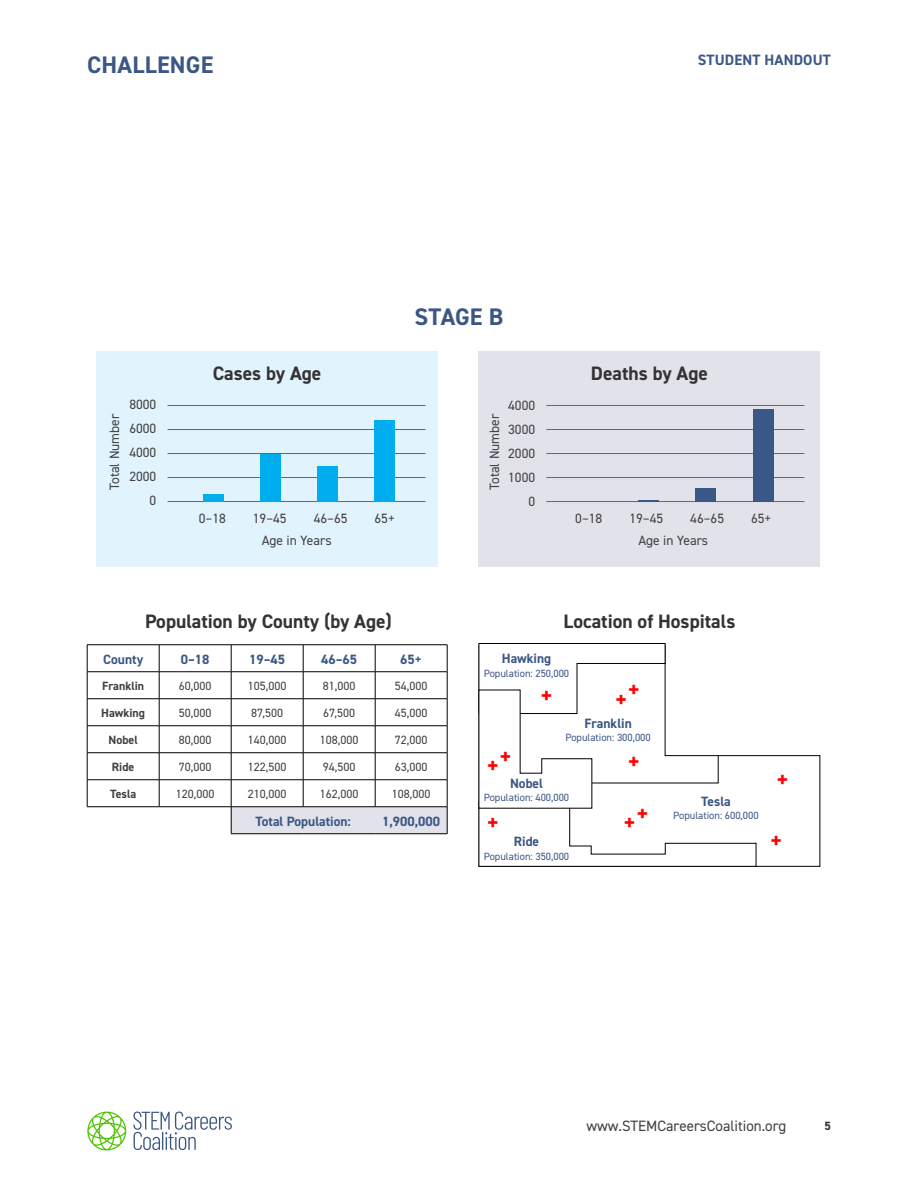
<style>
.page{position:relative;width:918px;height:1188px;background:#fff}
.page>*{position:absolute;margin:0;border:0;box-sizing:border-box;transform-origin:0 0}
.t1{font:700 24px "DIN2014";letter-spacing:.01em;color:#3b5785}
.t2{font:700 24px "DIN2014";color:#f00}
.t3{font:700 19.5px "DIN2014";color:#343333}
.t4{font:15px "DIN2014";color:#414042}
.t5{font:700 15px "DIN2014";letter-spacing:.01em;color:#3b5785}
.t6{font:13.5px/24px "DIN2014";color:#414042;text-align:right}
.t7{font:700 13.5px "DIN2014";color:#3b5785}
.t8{font:12px "DIN2014";color:#414042}
.t9{font:700 12px "DIN2014";color:#414042}
.t10{font:700 12px "DIN2014";color:#343333}
.t11{font:10.5px "DIN2014";color:#3b5785}
</style>
<div class="page">
<svg style="left:87px;top:1112px;width:39px;height:38px"></svg>
<svg style="left:133px;top:1112px;width:50px;height:18px"></svg>
<div style="left:96px;top:351px;width:342px;height:216px;background:#e1f4fd"></div>
<div style="left:478px;top:351px;width:342px;height:216px;background:#e2e2ea"></div>
<hr style="left:87px;top:644px;width:72px;height:1px;background:#000">
<hr style="left:159px;top:644px;width:72px;height:1px;background:#000">
<hr style="left:231px;top:644px;width:72px;height:1px;background:#000">
<hr style="left:303px;top:644px;width:72px;height:1px;background:#000">
<hr style="left:375px;top:644px;width:72px;height:1px;background:#000">
<hr style="left:87px;top:671px;width:72px;height:1px;background:#000">
<hr style="left:159px;top:671px;width:72px;height:1px;background:#000">
<hr style="left:87px;top:698px;width:72px;height:1px;background:#000">
<hr style="left:159px;top:698px;width:72px;height:1px;background:#000">
<hr style="left:87px;top:725px;width:72px;height:1px;background:#000">
<hr style="left:159px;top:725px;width:72px;height:1px;background:#000">
<hr style="left:87px;top:752px;width:72px;height:1px;background:#000">
<hr style="left:159px;top:752px;width:72px;height:1px;background:#000">
<hr style="left:87px;top:779px;width:72px;height:1px;background:#000">
<svg style="left:87px;top:645px;width:1px;height:161px"></svg>
<hr style="left:159px;top:779px;width:72px;height:1px;background:#000">
<svg style="left:159px;top:645px;width:1px;height:161px"></svg>
<hr style="left:87px;top:806px;width:72px;height:1px;background:#000">
<hr style="left:159px;top:806px;width:72px;height:1px;background:#000">
<svg style="left:231px;top:645px;width:217px;height:189px"></svg>
<hr style="left:231px;top:833px;width:72px;height:1px;background:#000">
<hr style="left:303px;top:833px;width:72px;height:1px;background:#000">
<hr style="left:375px;top:833px;width:72px;height:1px;background:#000">
<hr style="left:168px;top:405px;width:258px;height:1px;background:#63666b">
<hr style="left:168px;top:453px;width:258px;height:1px;background:#63666b">
<hr style="left:168px;top:429px;width:258px;height:1px;background:#63666b">
<hr style="left:168px;top:501px;width:258px;height:1px;background:#63666b">
<hr style="left:168px;top:477px;width:258px;height:1px;background:#63666b">
<div style="left:203px;top:494px;width:21px;height:8px;background:#00aeef"></div>
<div style="left:260px;top:454px;width:21px;height:48px;background:#00aeef"></div>
<div style="left:317px;top:467px;width:21px;height:35px;background:#00aeef"></div>
<div style="left:374px;top:420px;width:21px;height:82px;background:#00aeef"></div>
<hr style="left:546px;top:405px;width:258px;height:1px;background:#63666b">
<hr style="left:546px;top:429px;width:258px;height:1px;background:#63666b">
<hr style="left:546px;top:453px;width:258px;height:1px;background:#63666b">
<hr style="left:546px;top:501px;width:258px;height:1px;background:#63666b">
<hr style="left:546px;top:477px;width:258px;height:1px;background:#63666b">
<hr style="left:638px;top:500px;width:21px;height:2px;background:#3b5785">
<div style="left:695px;top:488px;width:21px;height:14px;background:#3b5785"></div>
<div style="left:753px;top:409px;width:21px;height:93px;background:#3b5785"></div>
<svg style="left:756px;top:755px;width:64px;height:112px"></svg>
<svg style="left:479px;top:643px;width:277px;height:224px"></svg>
<h1 class="t1" style="left:87px;top:49px;width:128px">CHALLENGE</h1>
<p class="t5" style="left:698px;top:50px;width:134px">STUDENT HANDOUT</p>
<p class="t6" style="left:102px;top:490px;width:78px;rotate:-90deg">Total Number</p>
<p class="t6" style="left:129px;top:392px;width:28px">8000<br>6000<br>4000<br>2000<br>0</p>
<h2 class="t3" style="left:213px;top:360px;width:110px">Cases by Age</h2>
<p class="t6" style="left:199px;top:506px;width:29px">0–18</p>
<p class="t6" style="left:253px;top:506px;width:35px">19–45</p>
<p class="t6" style="left:314px;top:506px;width:35px">46–65</p>
<p class="t6" style="left:375px;top:506px;width:22px">65+</p>
<p class="t6" style="left:262px;top:528px;width:71px">Age in Years</p>
<h1 class="t1" style="left:415px;top:300px;width:90px">STAGE B</h1>
<p class="t6" style="left:482px;top:490px;width:78px;rotate:-90deg">Total Number</p>
<p class="t6" style="left:508px;top:393px;width:28px">4000<br>3000<br>2000<br>1000<br>0</p>
<h2 class="t3" style="left:591px;top:360px;width:119px">Deaths by Age</h2>
<p class="t6" style="left:575px;top:506px;width:29px">0–18</p>
<p class="t6" style="left:629px;top:506px;width:35px">19–45</p>
<p class="t6" style="left:690px;top:506px;width:35px">46–65</p>
<p class="t6" style="left:751px;top:506px;width:22px">65+</p>
<p class="t6" style="left:638px;top:528px;width:71px">Age in Years</p>
<h2 class="t3" style="left:145px;top:609px;width:248px">Population by County (by Age)</h2>
<h2 class="t3" style="left:564px;top:609px;width:173px">Location of Hospitals</h2>
<p class="t7" style="left:103px;top:650px;width:41px">County</p>
<p class="t7" style="left:181px;top:650px;width:30px">0–18</p>
<p class="t7" style="left:249px;top:650px;width:38px">19–45</p>
<p class="t7" style="left:321px;top:650px;width:38px">46–65</p>
<p class="t7" style="left:400px;top:650px;width:23px">65+</p>
<p class="t9" style="left:102px;top:678px;width:44px">Franklin</p>
<p class="t8" style="left:179px;top:678px;width:34px">60,000</p>
<p class="t8" style="left:248px;top:678px;width:40px">105,000</p>
<p class="t8" style="left:323px;top:678px;width:34px">81,000</p>
<p class="t8" style="left:395px;top:678px;width:34px">54,000</p>
<p class="t9" style="left:101px;top:705px;width:45px">Hawking</p>
<p class="t8" style="left:179px;top:705px;width:34px">50,000</p>
<p class="t8" style="left:251px;top:705px;width:33px">87,500</p>
<p class="t8" style="left:323px;top:705px;width:33px">67,500</p>
<p class="t8" style="left:395px;top:705px;width:34px">45,000</p>
<p class="t9" style="left:109px;top:732px;width:31px">Nobel</p>
<p class="t8" style="left:179px;top:732px;width:34px">80,000</p>
<p class="t8" style="left:248px;top:732px;width:40px">140,000</p>
<p class="t8" style="left:320px;top:732px;width:40px">108,000</p>
<p class="t8" style="left:395px;top:732px;width:34px">72,000</p>
<p class="t9" style="left:112px;top:759px;width:24px">Ride</p>
<p class="t8" style="left:179px;top:759px;width:34px">70,000</p>
<p class="t8" style="left:248px;top:759px;width:40px">122,500</p>
<p class="t8" style="left:323px;top:759px;width:34px">94,500</p>
<p class="t8" style="left:395px;top:759px;width:34px">63,000</p>
<p class="t9" style="left:110px;top:786px;width:28px">Tesla</p>
<p class="t8" style="left:176px;top:786px;width:40px">120,000</p>
<p class="t8" style="left:248px;top:786px;width:40px">210,000</p>
<p class="t8" style="left:320px;top:786px;width:40px">162,000</p>
<p class="t8" style="left:392px;top:786px;width:40px">108,000</p>
<p class="t7" style="left:255px;top:812px;width:97px">Total Population:</p>
<p class="t7" style="left:382px;top:812px;width:59px">1,900,000</p>
<p class="t7" style="left:502px;top:649px;width:51px">Hawking</p>
<p class="t11" style="left:484px;top:666px;width:87px">Population: 250,000</p>
<h1 class="t2" style="left:540px;top:680px;width:14px">+</h1>
<h1 class="t2" style="left:615px;top:679px;width:27px">++</h1>
<h1 class="t2" style="left:500px;top:741px;width:14px">+</h1>
<h1 class="t2" style="left:487px;top:750px;width:14px">+</h1>
<p class="t7" style="left:584px;top:714px;width:49px">Franklin</p>
<p class="t11" style="left:565px;top:731px;width:87px">Population: 300,000</p>
<h1 class="t2" style="left:628px;top:745px;width:14px">+</h1>
<p class="t7" style="left:510px;top:774px;width:34px">Nobel</p>
<p class="t11" style="left:484px;top:791px;width:87px">Population: 400,000</p>
<p class="t7" style="left:701px;top:792px;width:31px">Tesla</p>
<p class="t11" style="left:673px;top:809px;width:87px">Population: 600,000</p>
<h1 class="t2" style="left:623px;top:802px;width:27px">++</h1>
<h1 class="t2" style="left:487px;top:807px;width:14px">+</h1>
<h1 class="t2" style="left:487px;top:811px;width:14px">+</h1>
<p class="t7" style="left:514px;top:833px;width:27px">Ride</p>
<p class="t11" style="left:484px;top:849px;width:87px">Population: 350,000</p>
<h1 class="t2" style="left:777px;top:764px;width:14px">+</h1>
<h1 class="t2" style="left:770px;top:824px;width:14px">+</h1>
<p class="t4" style="left:586px;top:1117px;width:202px">www.STEMCareersCoalition.org</p>
<p class="t10" style="left:825px;top:1118px;width:8px">5</p>
</div>
